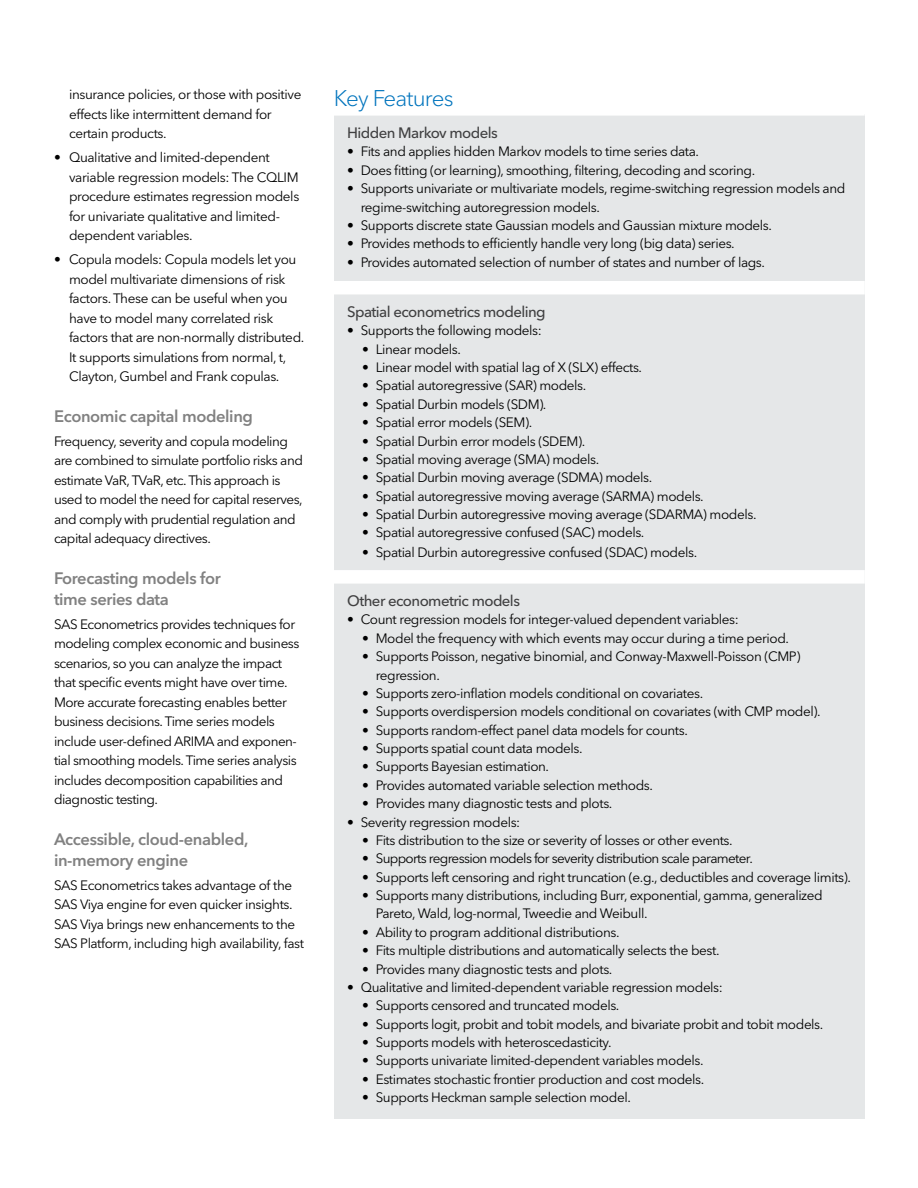
<style>
.page{position:relative;width:918px;height:1188px;background:#fff}
.page>*{position:absolute;margin:0;border:0;box-sizing:border-box;transform-origin:0 0}
.Subhead-1_Cobalt{font:300 22.5px "Avenir Next W1 G";letter-spacing:-.04em;color:#0074bd}
.Subhead-2_Slate{font:600 16.5px/21px "Avenir Next W1 G";letter-spacing:-.025em;color:#818181}
.Key_Feature_Headline{font:500 15px "Avenir Next W1 G";letter-spacing:-.04em;color:#404041}
.Key_Feature_Bullet{font:13.5px/18.3px "Avenir Next W1 G";letter-spacing:-.03em;color:#000}
.Body{font:13.5px/19.5px "Avenir Next W1 G";letter-spacing:-.035em;color:#000}
.Key_Feature_Bullets{font:13.5px/18.3px "Avenir Next W1 G";letter-spacing:-.03em;color:#000}
.Body_Bullet{font:13.5px/19.5px "Avenir Next W1 G";letter-spacing:-.03em;color:#000}
.Body_Bullet_-_Last{font:13.5px/19.5px "Avenir Next W1 G";letter-spacing:-.03em;color:#000}
.Key_Feature_Bullet_L{font:13.5px "Avenir Next W1 G";letter-spacing:-.03em;color:#000}
.Key_Feature_Bullet-2{font:13.5px "Avenir Next W1 G";letter-spacing:-.05em;color:#000}
</style>
<div class="page">
<div style="left:334px;top:115px;width:531px;height:1004px;background:#e5e7e8"></div>
<div style="left:334px;top:102px;width:531px;height:14px;background:#fff"></div>
<div style="left:334px;top:281px;width:531px;height:13px;background:#fff"></div>
<div style="left:334px;top:570px;width:531px;height:14px;background:#fff"></div>
<p class="Body_Bullet" style="left:69px;top:85px;width:234px">insurance policies, or those with positive effects like intermittent demand for certain products.</p>
<p class="Body_Bullet" style="left:69px;top:148px;width:232px;text-indent:-15px">• Qualitative and limited-dependent variable regression models: The CQLIM procedure estimates regression models for univariate qualitative and limited&shy;dependent variables.</p>
<p class="Body_Bullet_-_Last" style="left:69px;top:250px;width:237px;text-indent:-15px">• Copula models: Copula models let you model multivariate dimensions of risk factors. These can be useful when you have to model many correlated risk factors that are non-normally distributed.<br>It supports simulations from normal, t, Clayton, Gumbel and Frank copulas.</p>
<p class="Subhead-2_Slate" style="left:54px;top:405px;width:201px">Economic capital modeling</p>
<p class="Body" style="left:54px;top:431px;width:250px">Frequency, severity and copula modeling are combined to simulate portfolio risks and estimate VaR, TVaR, etc. This approach is used to model the need for capital reserves, and comply with prudential regulation and capital adequacy directives.</p>
<p class="Subhead-2_Slate" style="left:54px;top:567px;width:168px">Forecasting models for time series data</p>
<p class="Body" style="left:54px;top:614px;width:247px">SAS Econometrics provides techniques for modeling complex economic and business scenarios, so you can analyze the impact that specific events might have over time.<br>More accurate forecasting enables better business decisions. Time series models include user-defined ARIMA and exponen&shy;tial smoothing models. Time series analysis includes decomposition capabilities and diagnostic testing.</p>
<p class="Subhead-2_Slate" style="left:54px;top:828px;width:196px">Accessible, cloud-enabled, in-memory engine</p>
<p class="Body" style="left:54px;top:875px;width:251px">SAS Econometrics takes advantage of the SAS Viya engine for even quicker insights.<br>SAS Viya brings new enhancements to the SAS Platform, including high availability, fast</p>
<p class="Subhead-1_Cobalt" style="left:334px;top:84px;width:121px">Key Features</p>
<p class="Key_Feature_Headline" style="left:347px;top:124px;width:152px">Hidden Markov models</p>
<p class="Key_Feature_Bullets" style="left:347px;top:143px;width:353px">• Fits and applies hidden Markov models to time series data.</p>
<p class="Key_Feature_Bullets" style="left:347px;top:161px;width:409px">• Does fitting (or learning), smoothing, filtering, decoding and scoring.</p>
<p class="Key_Feature_Bullets" style="left:361px;top:179px;width:486px;text-indent:-14px">• Supports univariate or multivariate models, regime-switching regression models and regime-switching autoregression models.</p>
<p class="Key_Feature_Bullets" style="left:347px;top:216px;width:426px">• Supports discrete state Gaussian models and Gaussian mixture models.</p>
<p class="Key_Feature_Bullets" style="left:347px;top:234px;width:389px">• Provides methods to efficiently handle very long (big data) series.</p>
<p class="Key_Feature_Bullet_L" style="left:347px;top:255px;width:419px">• Provides automated selection of number of states and number of lags.</p>
<p class="Key_Feature_Headline" style="left:347px;top:303px;width:200px">Spatial econometrics modeling</p>
<p class="Key_Feature_Bullets" style="left:347px;top:321px;width:196px">• Supports the following models:</p>
<p class="Key_Feature_Bullet" style="left:362px;top:340px;width:100px">• Linear models.</p>
<p class="Key_Feature_Bullet" style="left:362px;top:358px;width:281px">• Linear model with spatial lag of X (SLX) effects.</p>
<p class="Key_Feature_Bullet" style="left:362px;top:377px;width:226px">• Spatial autoregressive (SAR) models.</p>
<p class="Key_Feature_Bullet" style="left:362px;top:395px;width:186px">• Spatial Durbin models (SDM).</p>
<p class="Key_Feature_Bullet" style="left:362px;top:413px;width:171px">• Spatial error models (SEM).</p>
<p class="Key_Feature_Bullet" style="left:362px;top:432px;width:225px">• Spatial Durbin error models (SDEM).</p>
<p class="Key_Feature_Bullet" style="left:362px;top:450px;width:239px">• Spatial moving average (SMA) models.</p>
<p class="Key_Feature_Bullet" style="left:362px;top:468px;width:292px">• Spatial Durbin moving average (SDMA) models.</p>
<p class="Key_Feature_Bullet" style="left:362px;top:487px;width:343px">• Spatial autoregressive moving average (SARMA) models.</p>
<p class="Key_Feature_Bullet" style="left:362px;top:505px;width:396px">• Spatial Durbin autoregressive moving average (SDARMA) models.</p>
<p class="Key_Feature_Bullet" style="left:362px;top:524px;width:284px">• Spatial autoregressive confused (SAC) models.</p>
<p class="Key_Feature_Bullet_L" style="left:362px;top:544px;width:336px">• Spatial Durbin autoregressive confused (SDAC) models.</p>
<p class="Key_Feature_Headline" style="left:347px;top:592px;width:174px">Other econometric models</p>
<p class="Key_Feature_Bullets" style="left:347px;top:611px;width:393px">• Count regression models for integer-valued dependent variables:</p>
<p class="Key_Feature_Bullet" style="left:362px;top:629px;width:428px">• Model the frequency with which events may occur during a time period.</p>
<p class="Key_Feature_Bullet" style="left:376px;top:647px;width:426px;text-indent:-14px">• Supports Poisson, negative binomial, and Conway-Maxwell-Poisson (CMP) regression.</p>
<p class="Key_Feature_Bullet" style="left:362px;top:684px;width:342px">• Supports zero-inflation models conditional on covariates.</p>
<p class="Key_Feature_Bullet" style="left:362px;top:702px;width:460px">• Supports overdispersion models conditional on covariates (with CMP model).</p>
<p class="Key_Feature_Bullet" style="left:362px;top:721px;width:327px">• Supports random-effect panel data models for counts.</p>
<p class="Key_Feature_Bullet" style="left:362px;top:739px;width:222px">• Supports spatial count data models.</p>
<p class="Key_Feature_Bullet" style="left:362px;top:758px;width:188px">• Supports Bayesian estimation.</p>
<p class="Key_Feature_Bullet" style="left:362px;top:776px;width:292px">• Provides automated variable selection methods.</p>
<p class="Key_Feature_Bullet" style="left:362px;top:794px;width:252px">• Provides many diagnostic tests and plots.</p>
<p class="Key_Feature_Bullets" style="left:347px;top:813px;width:175px">• Severity regression models:</p>
<p class="Key_Feature_Bullet" style="left:362px;top:831px;width:372px">• Fits distribution to the size or severity of losses or other events.</p>
<p class="Key_Feature_Bullet-2" style="left:362px;top:851px;width:392px">• Supports regression models for severity distribution scale parameter.</p>
<p class="Key_Feature_Bullet" style="left:362px;top:868px;width:490px">• Supports left censoring and right truncation (e.g., deductibles and coverage limits).</p>
<p class="Key_Feature_Bullet" style="left:376px;top:886px;width:449px;text-indent:-14px">• Supports many distributions, including Burr, exponential, gamma, generalized<br>Pareto, Wald, log-normal, Tweedie and Weibull.</p>
<p class="Key_Feature_Bullet" style="left:362px;top:923px;width:259px">• Ability to program additional distributions.</p>
<p class="Key_Feature_Bullet" style="left:362px;top:941px;width:359px">• Fits multiple distributions and automatically selects the best.</p>
<p class="Key_Feature_Bullet" style="left:362px;top:960px;width:252px">• Provides many diagnostic tests and plots.</p>
<p class="Key_Feature_Bullets" style="left:347px;top:978px;width:377px">• Qualitative and limited-dependent variable regression models:</p>
<p class="Key_Feature_Bullet" style="left:362px;top:996px;width:259px">• Supports censored and truncated models.</p>
<p class="Key_Feature_Bullet" style="left:362px;top:1015px;width:463px">• Supports logit, probit and tobit models, and bivariate probit and tobit models.</p>
<p class="Key_Feature_Bullet" style="left:362px;top:1033px;width:251px">• Supports models with heteroscedasticity.</p>
<p class="Key_Feature_Bullet" style="left:362px;top:1052px;width:343px">• Supports univariate limited-dependent variables models.</p>
<p class="Key_Feature_Bullet" style="left:362px;top:1070px;width:344px">• Estimates stochastic frontier production and cost models.</p>
<p class="Key_Feature_Bullet" style="left:362px;top:1088px;width:270px">• Supports Heckman sample selection model.</p>
</div>
